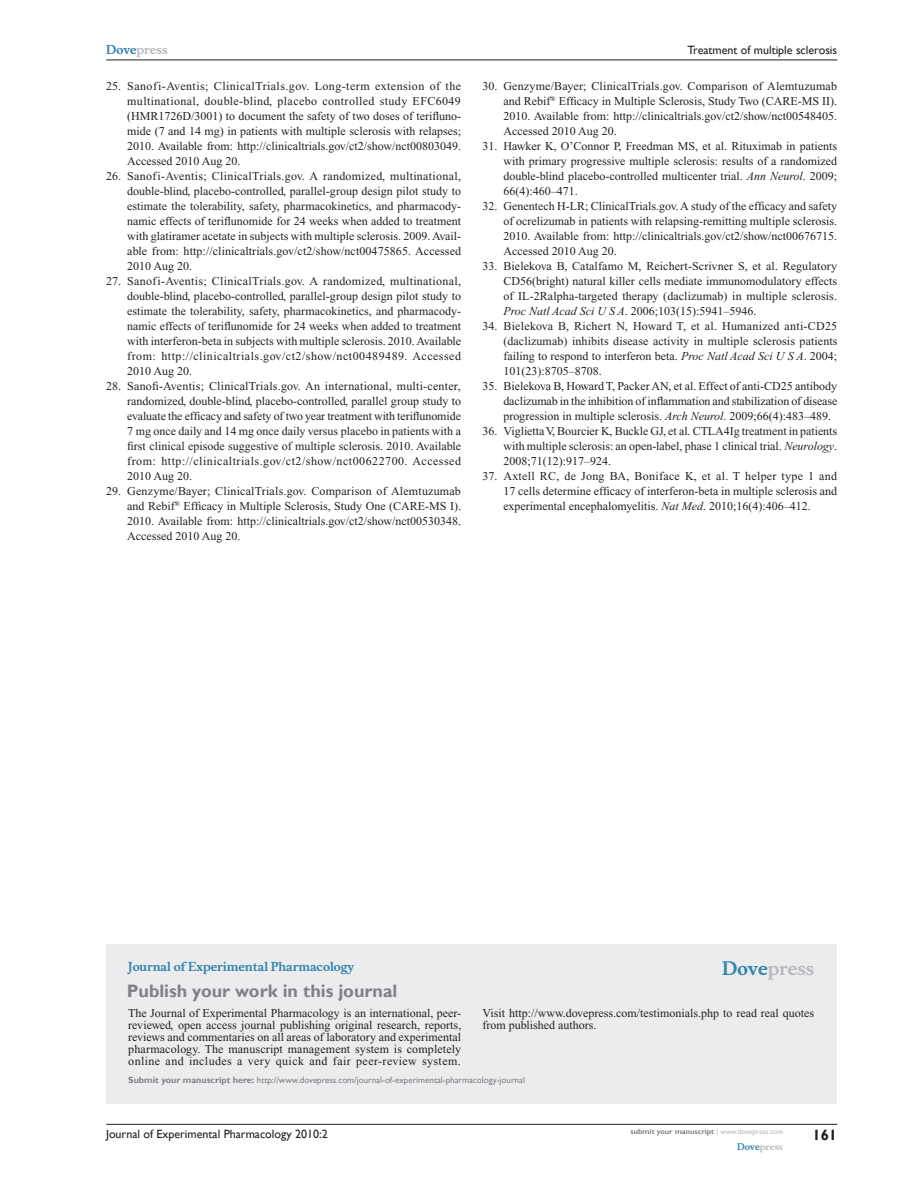
<style>
.page{position:relative;width:918px;height:1188px;background:#fff}
.page>*{position:absolute;margin:0;border:0;box-sizing:border-box;transform-origin:0 0}
.t1{font:700 18px "Gill Sans";color:#808285}
.t2{font:700 18px "Musee";color:#b8b9bc}
.t3{font:700 15px "Gill Sans";color:#231f20}
.t4{font:12px/15px "Times New Roman";color:#231f20;text-align:justify}
.t5{font:12px "Gill Sans";color:#231f20}
.t6{font:700 12px "Musee";color:#3485ae}
.t7{font:700 12px "Musee";color:#b8b9bc}
.t8{font:9px "Gill Sans";color:#808285}
.t9{font:700 9px "Musee";color:#b8b9bc}
.t10{font:700 7.5px "Gill Sans";color:#808285}
.s1{color:#3485ae}
.s2{font-style:italic}
.s3{font-weight:700}
.s4{font-weight:400;color:#b8b9bc}
</style>
<div class="page">
<div style="left:106px;top:944px;width:731px;height:159px;background:#ececee"></div>
<hr style="left:106px;top:1124px;width:731px;height:1px;background:#231f20">
<hr style="left:106px;top:60px;width:731px;height:1px;background:#231f20">
<p class="t7" style="left:106px;top:43px;width:63px"><span class="s1">Dove</span>press</p>
<p class="t4" style="left:127px;top:79px;width:335px;text-indent:-21px">25. Sanofi-Aventis; ClinicalTrials.gov. Long-term extension of the multinational, double-blind, placebo controlled study EFC6049 (HMR1726D/3001) to document the safety of two doses of terifluno&shy;mide (7 and 14 mg) in patients with multiple sclerosis with relapses; 2010. Available from: http://clinicaltrials.gov/ct2/show/nct00803049.<br>Accessed 2010 Aug 20.</p>
<p class="t4" style="left:127px;top:169px;width:335px;text-indent:-21px">26. Sanofi-Aventis; ClinicalTrials.gov. A randomized, multinational, double-blind, placebo-controlled, parallel-group design pilot study to estimate the tolerability, safety, pharmacokinetics, and pharmacody&shy;namic effects of teriflunomide for 24 weeks when added to treatment with glatiramer acetate in subjects with multiple sclerosis. 2009. Avail&shy;able from: http://clinicaltrials.gov/ct2/show/nct00475865. Accessed 2010 Aug 20.</p>
<p class="t4" style="left:127px;top:274px;width:335px;text-indent:-21px">27. Sanofi-Aventis; ClinicalTrials.gov. A randomized, multinational, double-blind, placebo-controlled, parallel-group design pilot study to estimate the tolerability, safety, pharmacokinetics, and pharmacody&shy;namic effects of teriflunomide for 24 weeks when added to treatment with interferon-beta in subjects with multiple sclerosis. 2010. Available from: http://clinicaltrials.gov/ct2/show/nct00489489. Accessed 2010 Aug 20.</p>
<p class="t4" style="left:127px;top:379px;width:335px;text-indent:-21px">28. Sanofi-Aventis; ClinicalTrials.gov. An international, multi-center, randomized, double-blind, placebo-controlled, parallel group study to evaluate the efficacy and safety of two year treatment with teriflunomide 7 mg once daily and 14 mg once daily versus placebo in patients with a first clinical episode suggestive of multiple sclerosis. 2010. Available from: http://clinicaltrials.gov/ct2/show/nct00622700. Accessed 2010 Aug 20.</p>
<p class="t4" style="left:127px;top:484px;width:335px;text-indent:-21px">29. Genzyme/Bayer; ClinicalTrials.gov. Comparison of Alemtuzumab and Rebif<sup>®</sup> Efficacy in Multiple Sclerosis, Study One (CARE-MS I).<br>2010. Available from: http://clinicaltrials.gov/ct2/show/nct00530348.<br>Accessed 2010 Aug 20.</p>
<p class="t5" style="left:688px;top:43px;width:151px">Treatment of multiple sclerosis</p>
<p class="t4" style="left:503px;top:79px;width:335px;text-indent:-21px">30. Genzyme/Bayer; ClinicalTrials.gov. Comparison of Alemtuzumab and Rebif<sup>®</sup> Efficacy in Multiple Sclerosis, Study Two (CARE-MS II).<br>2010. Available from: http://clinicaltrials.gov/ct2/show/nct00548405.<br>Accessed 2010 Aug 20.</p>
<p class="t4" style="left:503px;top:139px;width:335px;text-indent:-21px">31. Hawker K, O’Connor P, Freedman MS, et al. Rituximab in patients with primary progressive multiple sclerosis: results of a randomized double-blind placebo-controlled multicenter trial. <span class="s2">Ann Neurol</span>. 2009; 66(4):460–471.</p>
<p class="t4" style="left:503px;top:199px;width:335px;text-indent:-21px">32. Genentech H-LR; ClinicalTrials.gov. A study of the efficacy and safety of ocrelizumab in patients with relapsing-remitting multiple sclerosis.<br>2010. Available from: http://clinicaltrials.gov/ct2/show/nct00676715.<br>Accessed 2010 Aug 20.</p>
<p class="t4" style="left:503px;top:259px;width:335px;text-indent:-21px">33. Bielekova B, Catalfamo M, Reichert-Scrivner S, et al. Regulatory CD56(bright) natural killer cells mediate immunomodulatory effects of IL-2Ralpha-targeted therapy (daclizumab) in multiple sclerosis.<br><span class="s2">Proc Natl Acad Sci U S A</span>. 2006;103(15):5941–5946.</p>
<p class="t4" style="left:503px;top:319px;width:336px;text-indent:-21px">34. Bielekova B, Richert N, Howard T, et al. Humanized anti-CD25 (daclizumab) inhibits disease activity in multiple sclerosis patients failing to respond to interferon beta. <span class="s2">Proc Natl Acad Sci U S A</span>. 2004; 101(23):8705–8708.</p>
<p class="t4" style="left:503px;top:379px;width:336px;text-indent:-21px">35. Bielekova B, Howard T, Packer AN, et al. Effect of anti-CD25 antibody daclizumab in the inhibition of inflammation and stabilization of disease progression in multiple sclerosis. <span class="s2">Arch Neurol</span>. 2009;66(4):483–489.</p>
<p class="t4" style="left:503px;top:424px;width:335px;text-indent:-21px">36. Viglietta V, Bourcier K, Buckle GJ, et al. CTLA4Ig treatment in patients with multiple sclerosis: an open-label, phase 1 clinical trial. <span class="s2">Neurology</span>.<br>2008;71(12):917–924.</p>
<p class="t4" style="left:503px;top:469px;width:335px;text-indent:-21px">37. Axtell RC, de Jong BA, Boniface K, et al. T helper type 1 and 17 cells determine efficacy of interferon-beta in multiple sclerosis and experimental encephalomyelitis. <span class="s2">Nat Med</span>. 2010;16(4):406–412.</p>
<p class="t6" style="left:128px;top:959px;width:227px">Journal of Experimental Pharmacology</p>
<h1 class="t1" style="left:127px;top:980px;width:272px">Publish your work in this journal</h1>
<h1 class="t2" style="left:722px;top:958px;width:94px"><span class="s1">Dove</span>press</h1>
<p class="t4" style="left:128px;top:1007px;width:335px;line-height:12px">The Journal of Experimental Pharmacology is an international, peer&shy;reviewed, open access journal publishing original research, reports, reviews and commentaries on all areas of laboratory and experimental pharmacology. The manuscript management system is completely online and includes a very quick and fair peer-review system.</p>
<p class="t4" style="left:482px;top:1007px;width:333px;line-height:12px">Visit http://www.dovepress.com/testimonials.php to read real quotes from published authors.</p>
<p class="t8" style="left:128px;top:1075px;width:398px"><span class="s3">Submit your manuscript here:</span> http://www.dovepress.com/journal-of-experimental-pharmacology-journal</p>
<p class="t5" style="left:106px;top:1127px;width:223px">Journal of Experimental Pharmacology 2010:2</p>
<p class="t10" style="left:631px;top:1127px;width:154px">submit your manuscript <span class="s4">| www.dovepress.com</span></p>
<p class="t9" style="left:737px;top:1141px;width:48px"><span class="s1">Dove</span>press</p>
<p class="t3" style="left:812px;top:1126px;width:26px">161</p>
</div>
